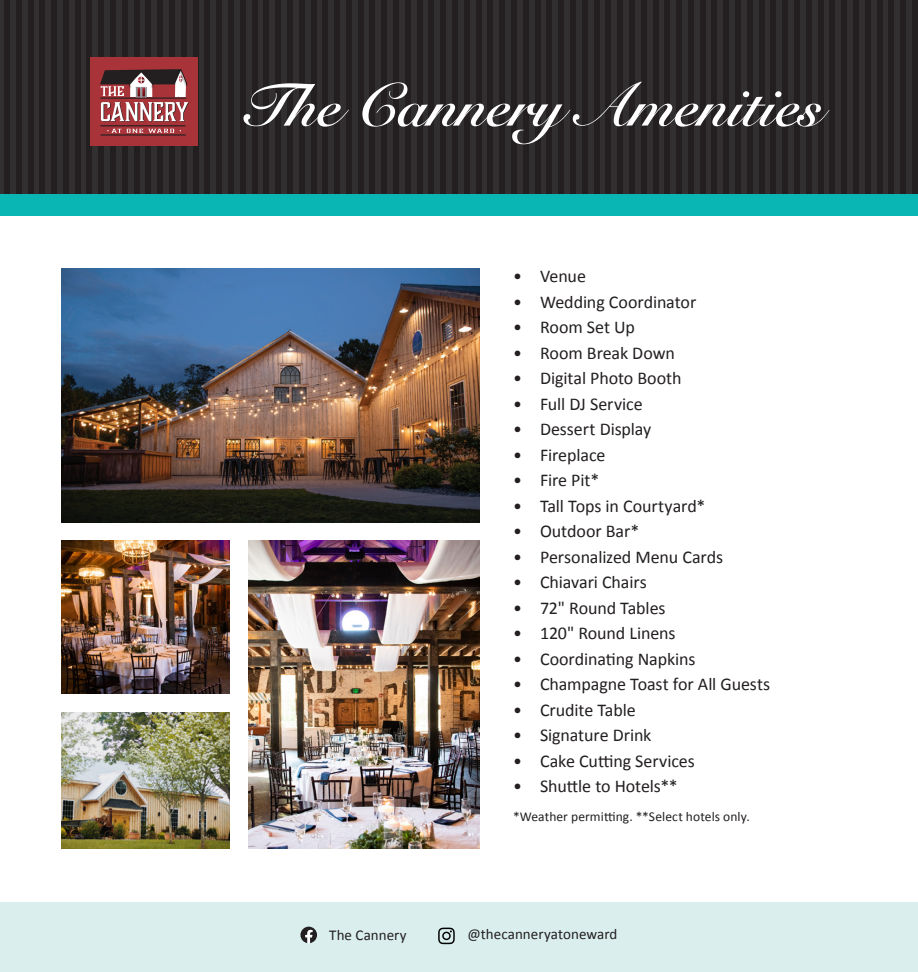
<style>
.page{position:relative;width:918px;height:972px;background:#fff}
.page>*{position:absolute;margin:0;border:0;box-sizing:border-box;transform-origin:0 0}
.t1{font:700 60px "Snell Roundhand";color:#fff}
.t2{font:18px "Calibri";letter-spacing:-.005em;color:#231f20}
.t3{font:15px "Calibri";color:#231f20}
.t4{font:13.5px "Calibri";letter-spacing:.005em;color:#231f20}
</style>
<div class="page">
<div style="left:0;top:0;width:918px;height:205px;background:#312f30"></div>
<div style="left:4px;top:0;width:6px;height:205px;background:#231f20"></div>
<div style="left:16px;top:0;width:6px;height:205px;background:#231f20"></div>
<div style="left:28px;top:0;width:5px;height:205px;background:#231f20"></div>
<div style="left:39px;top:0;width:6px;height:205px;background:#231f20"></div>
<div style="left:51px;top:0;width:6px;height:205px;background:#231f20"></div>
<div style="left:63px;top:0;width:6px;height:205px;background:#231f20"></div>
<div style="left:75px;top:0;width:6px;height:205px;background:#231f20"></div>
<div style="left:87px;top:0;width:5px;height:205px;background:#231f20"></div>
<div style="left:98px;top:0;width:6px;height:205px;background:#231f20"></div>
<div style="left:110px;top:0;width:6px;height:205px;background:#231f20"></div>
<div style="left:122px;top:0;width:6px;height:205px;background:#231f20"></div>
<div style="left:134px;top:0;width:6px;height:205px;background:#231f20"></div>
<div style="left:146px;top:0;width:5px;height:205px;background:#231f20"></div>
<div style="left:157px;top:0;width:6px;height:205px;background:#231f20"></div>
<div style="left:169px;top:0;width:6px;height:205px;background:#231f20"></div>
<div style="left:181px;top:0;width:6px;height:205px;background:#231f20"></div>
<div style="left:193px;top:0;width:6px;height:205px;background:#231f20"></div>
<div style="left:204px;top:0;width:6px;height:205px;background:#231f20"></div>
<div style="left:216px;top:0;width:6px;height:205px;background:#231f20"></div>
<div style="left:228px;top:0;width:6px;height:205px;background:#231f20"></div>
<div style="left:240px;top:0;width:6px;height:205px;background:#231f20"></div>
<div style="left:252px;top:0;width:6px;height:205px;background:#231f20"></div>
<div style="left:263px;top:0;width:6px;height:205px;background:#231f20"></div>
<div style="left:275px;top:0;width:6px;height:205px;background:#231f20"></div>
<div style="left:287px;top:0;width:6px;height:205px;background:#231f20"></div>
<div style="left:299px;top:0;width:6px;height:205px;background:#231f20"></div>
<div style="left:311px;top:0;width:5px;height:205px;background:#231f20"></div>
<div style="left:322px;top:0;width:6px;height:205px;background:#231f20"></div>
<div style="left:334px;top:0;width:6px;height:205px;background:#231f20"></div>
<div style="left:346px;top:0;width:6px;height:205px;background:#231f20"></div>
<div style="left:358px;top:0;width:6px;height:205px;background:#231f20"></div>
<div style="left:370px;top:0;width:5px;height:205px;background:#231f20"></div>
<div style="left:381px;top:0;width:6px;height:205px;background:#231f20"></div>
<div style="left:393px;top:0;width:6px;height:205px;background:#231f20"></div>
<div style="left:405px;top:0;width:6px;height:205px;background:#231f20"></div>
<div style="left:417px;top:0;width:6px;height:205px;background:#231f20"></div>
<div style="left:429px;top:0;width:5px;height:205px;background:#231f20"></div>
<div style="left:440px;top:0;width:6px;height:205px;background:#231f20"></div>
<div style="left:452px;top:0;width:6px;height:205px;background:#231f20"></div>
<div style="left:464px;top:0;width:6px;height:205px;background:#231f20"></div>
<div style="left:476px;top:0;width:6px;height:205px;background:#231f20"></div>
<div style="left:487px;top:0;width:6px;height:205px;background:#231f20"></div>
<div style="left:499px;top:0;width:6px;height:205px;background:#231f20"></div>
<div style="left:511px;top:0;width:6px;height:205px;background:#231f20"></div>
<div style="left:523px;top:0;width:6px;height:205px;background:#231f20"></div>
<div style="left:535px;top:0;width:6px;height:205px;background:#231f20"></div>
<div style="left:546px;top:0;width:6px;height:205px;background:#231f20"></div>
<div style="left:558px;top:0;width:6px;height:205px;background:#231f20"></div>
<div style="left:570px;top:0;width:6px;height:205px;background:#231f20"></div>
<div style="left:582px;top:0;width:6px;height:205px;background:#231f20"></div>
<div style="left:594px;top:0;width:6px;height:205px;background:#231f20"></div>
<div style="left:605px;top:0;width:6px;height:205px;background:#231f20"></div>
<div style="left:617px;top:0;width:6px;height:205px;background:#231f20"></div>
<div style="left:629px;top:0;width:6px;height:205px;background:#231f20"></div>
<div style="left:641px;top:0;width:6px;height:205px;background:#231f20"></div>
<div style="left:653px;top:0;width:5px;height:205px;background:#231f20"></div>
<div style="left:664px;top:0;width:6px;height:205px;background:#231f20"></div>
<div style="left:676px;top:0;width:6px;height:205px;background:#231f20"></div>
<div style="left:688px;top:0;width:6px;height:205px;background:#231f20"></div>
<div style="left:700px;top:0;width:6px;height:205px;background:#231f20"></div>
<div style="left:712px;top:0;width:5px;height:205px;background:#231f20"></div>
<div style="left:723px;top:0;width:6px;height:205px;background:#231f20"></div>
<div style="left:735px;top:0;width:6px;height:205px;background:#231f20"></div>
<div style="left:747px;top:0;width:6px;height:205px;background:#231f20"></div>
<div style="left:759px;top:0;width:6px;height:205px;background:#231f20"></div>
<div style="left:771px;top:0;width:5px;height:205px;background:#231f20"></div>
<div style="left:782px;top:0;width:6px;height:205px;background:#231f20"></div>
<div style="left:794px;top:0;width:6px;height:205px;background:#231f20"></div>
<div style="left:806px;top:0;width:6px;height:205px;background:#231f20"></div>
<div style="left:818px;top:0;width:6px;height:205px;background:#231f20"></div>
<div style="left:829px;top:0;width:6px;height:205px;background:#231f20"></div>
<div style="left:841px;top:0;width:6px;height:205px;background:#231f20"></div>
<div style="left:853px;top:0;width:6px;height:205px;background:#231f20"></div>
<div style="left:865px;top:0;width:6px;height:205px;background:#231f20"></div>
<div style="left:877px;top:0;width:6px;height:205px;background:#231f20"></div>
<div style="left:888px;top:0;width:6px;height:205px;background:#231f20"></div>
<div style="left:900px;top:0;width:6px;height:205px;background:#231f20"></div>
<div style="left:912px;top:0;width:6px;height:205px;background:#231f20"></div>
<div style="left:0;top:194px;width:918px;height:22px;background:#09b6b4"></div>
<div style="left:0;top:903px;width:918px;height:69px;background:#daeeee"></div>
<img style="left:62px;top:712px;width:168px;height:137px">
<img style="left:62px;top:541px;width:168px;height:152px">
<img style="left:248px;top:541px;width:232px;height:308px">
<img style="left:62px;top:269px;width:418px;height:253px">
<svg style="left:300px;top:927px;width:17px;height:16px"></svg>
<svg style="left:438px;top:928px;width:17px;height:16px"></svg>
<div style="left:90px;top:57px;width:108px;height:89px;background:#a83439"></div>
<svg style="left:100px;top:69px;width:89px;height:67px"></svg>
<p class="t1" style="left:241px;top:69px;width:583px">The Cannery Amenities</p>
<p class="t2" style="left:513px;top:265px;width:74px">• Venue</p>
<p class="t2" style="left:513px;top:290px;width:185px">• Wedding Coordinator</p>
<p class="t2" style="left:513px;top:316px;width:124px">• Room Set Up</p>
<p class="t2" style="left:513px;top:341px;width:163px">• Room Break Down</p>
<p class="t2" style="left:513px;top:367px;width:170px">• Digital Photo Booth</p>
<p class="t2" style="left:513px;top:392px;width:131px">• Full DJ Service</p>
<p class="t2" style="left:513px;top:418px;width:140px">• Dessert Display</p>
<p class="t2" style="left:513px;top:443px;width:94px">• Fireplace</p>
<p class="t2" style="left:513px;top:469px;width:88px">• Fire Pit*</p>
<p class="t2" style="left:513px;top:494px;width:194px">• Tall Tops in Courtyard*</p>
<p class="t2" style="left:513px;top:520px;width:128px">• Outdoor Bar*</p>
<p class="t2" style="left:513px;top:545px;width:212px">• Personalized Menu Cards</p>
<p class="t2" style="left:513px;top:571px;width:135px">• Chiavari Chairs</p>
<p class="t2" style="left:513px;top:596px;width:154px">• 72" Round Tables</p>
<p class="t2" style="left:513px;top:622px;width:164px">• 120" Round Linens</p>
<p class="t2" style="left:513px;top:647px;width:184px">• Coordinating Napkins</p>
<p class="t2" style="left:513px;top:673px;width:259px">• Champagne Toast for All Guests</p>
<p class="t2" style="left:513px;top:698px;width:124px">• Crudite Table</p>
<p class="t2" style="left:513px;top:724px;width:140px">• Signature Drink</p>
<p class="t2" style="left:513px;top:749px;width:183px">• Cake Cutting Services</p>
<p class="t2" style="left:513px;top:775px;width:166px">• Shuttle to Hotels**</p>
<p class="t4" style="left:513px;top:808px;width:238px">*Weather permitting. **Select hotels only.</p>
<p class="t3" style="left:329px;top:925px;width:79px">The Cannery</p>
<p class="t3" style="left:467px;top:924px;width:152px">@thecanneryatoneward</p>
</div>
